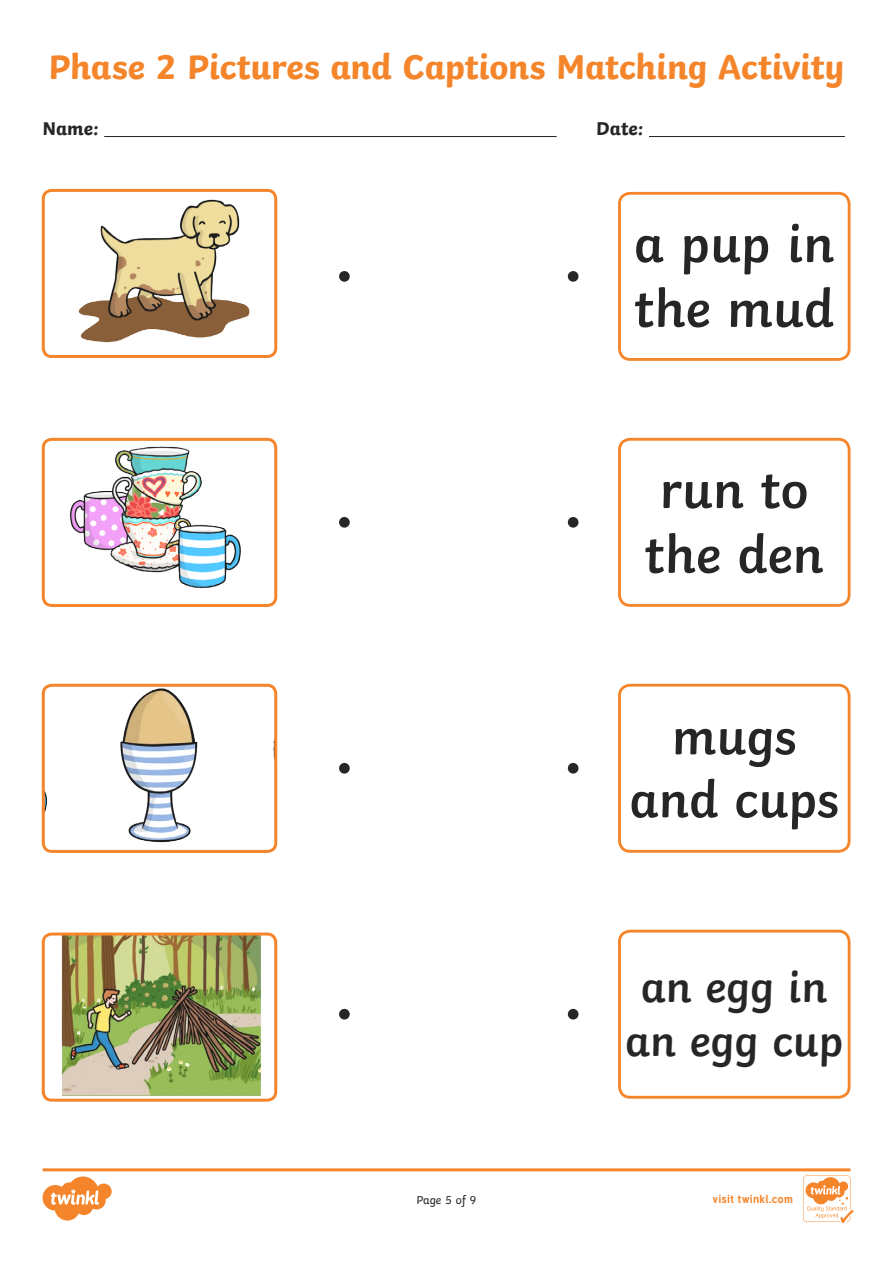
<style>
.page{position:relative;width:893px;height:1263px;background:#fff}
.page>*{position:absolute;margin:0;border:0;box-sizing:border-box;transform-origin:0 0}
.Heading_2{font:600 54px/64.8px "Twinkl";color:#282526}
.Heading_2-2{font:600 52.5px/63px "Twinkl";color:#282526;text-align:center}
.Heading_2-3{font:600 45px/54px "Twinkl";color:#282526;text-align:center}
.Heading_1{font:700 36px "Twinkl";letter-spacing:-.01em;color:#f5852a}
.KS2_Body_Copy{font:700 19.5px "Twinkl";color:#282526}
.t1{font:12px "Twinkl";letter-spacing:-.005em;color:#282526}
.t2{font:700 11.4px "Tuffy";letter-spacing:.015em;color:#f5852a}
</style>
<div class="page">
<div style="left:339px;top:271px;width:11px;height:11px;background:#282526;border-radius:50%"></div>
<div style="left:339px;top:763px;width:11px;height:11px;background:#282526;border-radius:50%"></div>
<div style="left:339px;top:517px;width:11px;height:11px;background:#282526;border-radius:50%"></div>
<div style="left:339px;top:1009px;width:11px;height:10px;background:#282526;border-radius:50%"></div>
<div style="left:568px;top:271px;width:10px;height:11px;background:#282526;border-radius:50%"></div>
<div style="left:568px;top:763px;width:10px;height:11px;background:#282526;border-radius:50%"></div>
<div style="left:568px;top:517px;width:10px;height:11px;background:#282526;border-radius:50%"></div>
<div style="left:568px;top:1009px;width:10px;height:10px;background:#282526;border-radius:50%"></div>
<div style="left:618px;top:192px;width:232px;height:169px;border:3px solid #f5852a;border-radius:11px"></div>
<div style="left:618px;top:438px;width:232px;height:169px;border:3px solid #f5852a;border-radius:11px"></div>
<div style="left:618px;top:684px;width:232px;height:169px;border:3px solid #f5852a;border-radius:11px"></div>
<div style="left:618px;top:930px;width:232px;height:169px;border:3px solid #f5852a;border-radius:11px"></div>
<hr style="left:104px;top:136px;width:453px;height:1px;background:#282526">
<hr style="left:649px;top:136px;width:196px;height:1px;background:#282526">
<img style="left:46px;top:936px;width:227px;height:162px">
<div style="left:42px;top:932px;width:235px;height:170px;border:3px solid #f5852a;border-radius:9px"></div>
<img style="left:43px;top:685px;width:233px;height:165px">
<div style="left:42px;top:684px;width:235px;height:169px;border:3px solid #f5852a;border-radius:9px"></div>
<img style="left:43px;top:439px;width:233px;height:165px">
<div style="left:42px;top:438px;width:235px;height:169px;border:3px solid #f5852a;border-radius:9px"></div>
<img style="left:43px;top:190px;width:233px;height:165px">
<div style="left:42px;top:189px;width:235px;height:169px;border:3px solid #f5852a;border-radius:9px"></div>
<svg style="left:43px;top:1168px;width:810px;height:55px"></svg>
<p class="Heading_1" style="left:49px;top:37px;width:797px">Phase 2 Pictures and Captions Matching Activity</p>
<p class="KS2_Body_Copy" style="left:42px;top:112px;width:58px">Name:</p>
<p class="KS2_Body_Copy" style="left:596px;top:112px;width:49px">Date:</p>
<p class="Heading_2" style="left:634px;top:206px;width:202px">a pup in the mud</p>
<p class="Heading_2" style="left:645px;top:452px;width:181px">run to the den</p>
<p class="Heading_2-2" style="left:629px;top:700px;width:211px">mugs and cups</p>
<p class="Heading_2-3" style="left:625px;top:956px;width:220px">an egg in an egg cup</p>
<p class="t1" style="left:416px;top:1191px;width:62px">Page 5 of 9</p>
<p class="t2" style="left:712px;top:1190px;width:82px">visit twinkl.com</p>
</div>
